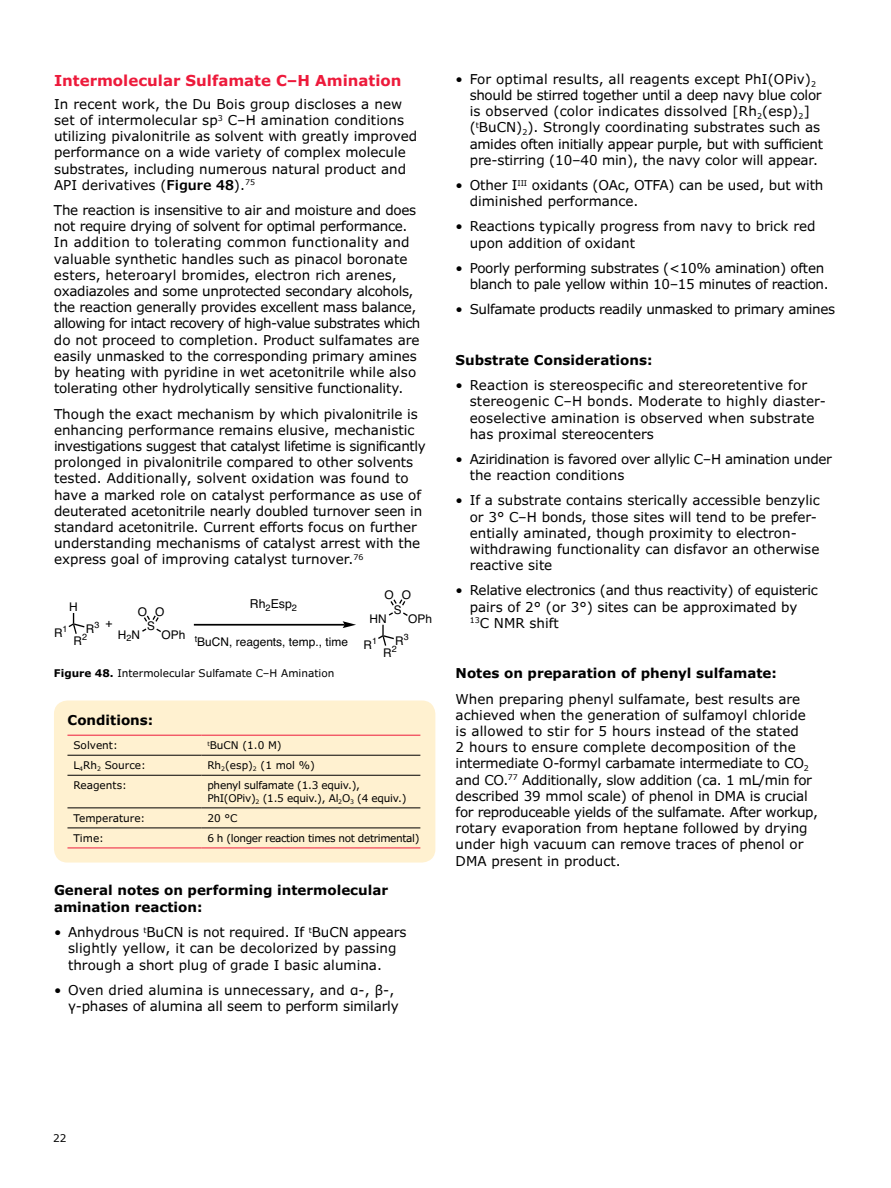
<style>
.page{position:relative;width:891px;height:1188px;background:#fff}
.page>*{position:absolute;margin:0;border:0;box-sizing:border-box;transform-origin:0 0}
.t1{font:700 15px "Verdana Pro";color:#ed1a3b}
.t2{font:13.5px/16.2px "Verdana Pro";color:#000}
.t3{font:13.5px/16.2px "Verdana Pro";letter-spacing:-.025em;color:#000}
.t4{font:700 13.5px/16.5px "Verdana Pro";color:#000}
.t5{font:13.5px/16.2px "Verdana Pro";letter-spacing:-.02em;color:#000}
.t6{font:13.5px "Verdana Pro";letter-spacing:-.03em;color:#000}
.t7{font:12.3px "Helvetica";color:#000}
.t8{font:12px/12.1px "Helvetica";color:#000}
.t9{font:10.5px "Verdana Pro";color:#000}
.t10{font:10.5px/12.6px "Verdana Pro";letter-spacing:-.025em;color:#000}
.t11{font:10.5px "Verdana Pro";letter-spacing:-.035em;color:#000}
.s1{font-weight:600}
.s2{font-weight:700}
</style>
<div class="page">
<svg style="left:69px;top:613px;width:16px;height:21px"></svg>
<svg style="left:144px;top:616px;width:15px;height:6px"></svg>
<hr style="left:194px;top:624px;width:150px;height:2px;background:#000">
<svg style="left:343px;top:621px;width:13px;height:7px"></svg>
<svg style="left:378px;top:625px;width:16px;height:21px"></svg>
<svg style="left:403px;top:612px;width:5px;height:4px"></svg>
<svg style="left:390px;top:599px;width:15px;height:7px"></svg>
<div style="left:54px;top:700px;width:381px;height:163px;background:#fff1d0;border-radius:14px"></div>
<hr style="left:67px;top:735px;width:134px;height:1px;background:#ed1a3b">
<hr style="left:201px;top:735px;width:219px;height:1px;background:#ed1a3b">
<hr style="left:67px;top:848px;width:134px;height:1px;background:#ed1a3b">
<hr style="left:201px;top:848px;width:219px;height:1px;background:#ed1a3b">
<hr style="left:67px;top:755px;width:134px;height:1px;background:#000">
<hr style="left:201px;top:755px;width:219px;height:1px;background:#000">
<hr style="left:67px;top:775px;width:134px;height:1px;background:#000">
<hr style="left:201px;top:775px;width:219px;height:1px;background:#000">
<hr style="left:67px;top:808px;width:134px;height:1px;background:#000">
<hr style="left:201px;top:808px;width:219px;height:1px;background:#000">
<hr style="left:67px;top:828px;width:134px;height:1px;background:#000">
<hr style="left:201px;top:828px;width:219px;height:1px;background:#000">
<p class="t1" style="left:54px;top:71px;width:349px">Intermolecular Sulfamate C–H Amination</p>
<p class="t2" style="left:54px;top:96px;width:365px">In recent work, the Du Bois group discloses a new set of intermolecular sp<sup>3</sup> C–H amination conditions utilizing pivalonitrile as solvent with greatly improved performance on a wide variety of complex molecule substrates, including numerous natural product and API derivatives (<span class="s1">Figure 48</span>).<sup>75</sup></p>
<p class="t2" style="left:54px;top:202px;width:368px">The reaction is insensitive to air and moisture and does not require drying of solvent for optimal performance.<br>In addition to tolerating common functionality and valuable synthetic handles such as pinacol boronate esters, heteroaryl bromides, electron rich arenes, oxadiazoles and some unprotected secondary alcohols, the reaction generally provides excellent mass balance, allowing for intact recovery of high-value substrates which do not proceed to completion. Product sulfamates are easily unmasked to the corresponding primary amines by heating with pyridine in wet acetonitrile while also tolerating other hydrolytically sensitive functionality.</p>
<p class="t2" style="left:54px;top:406px;width:373px">Though the exact mechanism by which pivalonitrile is enhancing performance remains elusive, mechanistic investigations suggest that catalyst lifetime is significantly prolonged in pivalonitrile compared to other solvents tested. Additionally, solvent oxidation was found to have a marked role on catalyst performance as use of deuterated acetonitrile nearly doubled turnover seen in standard acetonitrile. Current efforts focus on further understanding mechanisms of catalyst arrest with the express goal of improving catalyst turnover.<sup>76</sup></p>
<p class="t8" style="left:69px;top:601px;width:10px">H</p>
<p class="t8" style="left:138px;top:606px;width:28px">O O</p>
<p class="t8" style="left:106px;top:617px;width:8px">+</p>
<p class="t8" style="left:54px;top:627px;width:15px">R<sup>1</sup></p>
<p class="t8" style="left:74px;top:623px;width:27px;text-indent:12px">R<sup>3<br></sup>R<sup>2</sup></p>
<p class="t8" style="left:118px;top:629px;width:24px">H<sub>2</sub>N</p>
<p class="t8" style="left:147px;top:621px;width:9px">S</p>
<p class="t8" style="left:161px;top:629px;width:25px">OPh</p>
<p class="t7" style="left:250px;top:595px;width:49px">Rh<sub>2</sub>Esp<sub>2</sub></p>
<p class="t8" style="left:195px;top:636px;width:155px"><sup>t</sup>BuCN, reagents, temp., time</p>
<p class="t9" style="left:54px;top:666px;width:282px"><span class="s2">Figure 48.</span> Intermolecular Sulfamate C–H Amination</p>
<p class="t8" style="left:385px;top:589px;width:28px">O O</p>
<p class="t8" style="left:370px;top:613px;width:19px">HN</p>
<p class="t8" style="left:394px;top:604px;width:9px">S</p>
<p class="t8" style="left:408px;top:613px;width:25px">OPh</p>
<p class="t8" style="left:363px;top:639px;width:15px">R<sup>1</sup></p>
<p class="t8" style="left:383px;top:635px;width:27px;text-indent:12px">R<sup>3<br></sup>R<sup>2</sup></p>
<p class="t4" style="left:67px;top:712px;width:87px">Conditions:</p>
<p class="t9" style="left:73px;top:739px;width:46px">Solvent:</p>
<p class="t9" style="left:207px;top:739px;width:76px"><sup>t</sup>BuCN (1.0 M)</p>
<p class="t9" style="left:73px;top:759px;width:74px">L<sub>4</sub>Rh<sub>2</sub> Source:</p>
<p class="t9" style="left:207px;top:759px;width:109px">Rh<sub>2</sub>(esp)<sub>2</sub> (1 mol %)</p>
<p class="t9" style="left:73px;top:779px;width:55px">Reagents:</p>
<p class="t10" style="left:207px;top:779px;width:201px">phenyl sulfamate (1.3 equiv.),<br>PhI(OPiv)<sub>2</sub> (1.5 equiv.), Al<sub>2</sub>O<sub>3</sub> (4 equiv.)</p>
<p class="t9" style="left:73px;top:811px;width:73px">Temperature:</p>
<p class="t9" style="left:207px;top:811px;width:32px">20 °C</p>
<p class="t9" style="left:73px;top:831px;width:32px">Time:</p>
<p class="t11" style="left:207px;top:831px;width:214px">6 h (longer reaction times not detrimental)</p>
<p class="t4" style="left:54px;top:882px;width:336px">General notes on performing intermolecular amination reaction:</p>
<p class="t2" style="left:68px;top:924px;width:340px;text-indent:-14px">• Anhydrous <sup>t</sup>BuCN is not required. If <sup>t</sup>BuCN appears slightly yellow, it can be decolorized by passing through a short plug of grade I basic alumina.</p>
<p class="t2" style="left:68px;top:982px;width:332px;text-indent:-14px">• Oven dried alumina is unnecessary, and α-, β-, γ-phases of alumina all seem to perform similarly</p>
<p class="t2" style="left:470px;top:71px;width:355px;text-indent:-14px">• For optimal results, all reagents except PhI(OPiv)<sub>2 </sub>should be stirred together until a deep navy blue color is observed (color indicates dissolved [Rh<sub>2</sub>(esp)<sub>2</sub>] (<sup>t</sup>BuCN)<sub>2</sub>). Strongly coordinating substrates such as amides often initially appear purple, but with sufficient pre-stirring (10–40 min), the navy color will appear.</p>
<p class="t2" style="left:470px;top:177px;width:355px;text-indent:-14px">• Other I<sup>III</sup> oxidants (OAc, OTFA) can be used, but with diminished performance.</p>
<p class="t2" style="left:470px;top:219px;width:347px;text-indent:-14px">• Reactions typically progress from navy to brick red upon addition of oxidant</p>
<p class="t3" style="left:470px;top:260px;width:360px;text-indent:-14px">• Poorly performing substrates (&lt;10% amination) often blanch to pale yellow within 10–15 minutes of reaction.</p>
<p class="t6" style="left:456px;top:301px;width:381px">• Sulfamate products readily unmasked to primary amines</p>
<p class="t4" style="left:456px;top:352px;width:198px">Substrate Considerations:</p>
<p class="t2" style="left:470px;top:377px;width:358px;text-indent:-14px">• Reaction is stereospecific and stereoretentive for stereogenic C–H bonds. Moderate to highly diaster&shy;eoselective amination is observed when substrate has proximal stereocenters</p>
<p class="t3" style="left:470px;top:451px;width:364px;text-indent:-14px">• Aziridination is favored over allylic C–H amination under the reaction conditions</p>
<p class="t2" style="left:470px;top:493px;width:352px;text-indent:-14px">• If a substrate contains sterically accessible benzylic or 3° C–H bonds, those sites will tend to be prefer&shy;entially aminated, though proximity to electron&shy;withdrawing functionality can disfavor an otherwise reactive site</p>
<p class="t5" style="left:470px;top:583px;width:350px;text-indent:-14px">• Relative electronics (and thus reactivity) of equisteric pairs of 2° (or 3°) sites can be approximated by<br><sup>13</sup>C NMR shift</p>
<p class="t4" style="left:456px;top:665px;width:323px">Notes on preparation of phenyl sulfamate:</p>
<p class="t2" style="left:456px;top:691px;width:364px">When preparing phenyl sulfamate, best results are achieved when the generation of sulfamoyl chloride is allowed to stir for 5 hours instead of the stated<br>2 hours to ensure complete decomposition of the intermediate O-formyl carbamate intermediate to CO<sub>2 </sub>and CO.<sup>77</sup> Additionally, slow addition (ca. 1 mL/min for described 39 mmol scale) of phenol in DMA is crucial for reproduceable yields of the sulfamate. After workup, rotary evaporation from heptane followed by drying under high vacuum can remove traces of phenol or DMA present in product.</p>
<p class="t9" style="left:53px;top:1131px;width:15px">22</p>
</div>
